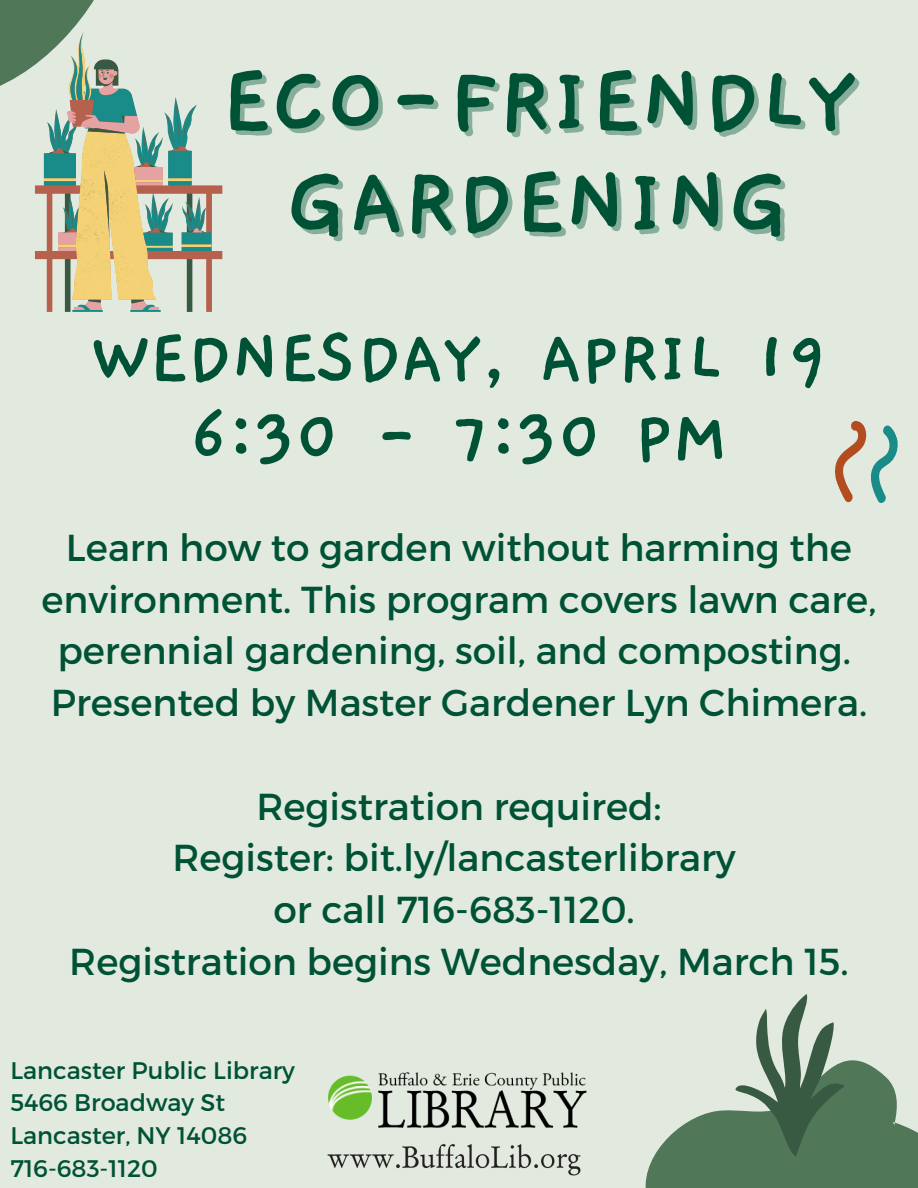
<style>
.page{position:relative;width:918px;height:1188px;background:#e2eadf}
.page>*{position:absolute;margin:0;border:0;box-sizing:border-box;transform-origin:0 0}
.t1{font:700 102px/101.2px "Gaegu";color:#005236;text-align:center}
.t2{font:700 79.2px/78.6px "Gaegu";letter-spacing:-.01em;color:#005236;text-align:center}
.t3{font:37.5px/51.8px "Montserrat";color:#005236;text-align:center}
.t4{font:24px/32.7px "Montserrat";color:#005236}
</style>
<div class="page">
<svg style="left:645px;top:1060px;width:273px;height:128px;fill:#517759"></svg>
<svg style="left:0;top:0;width:222px;height:312px"></svg>
<svg style="left:735px;top:994px;width:110px;height:163px"></svg>
<svg style="left:835px;top:421px;width:63px;height:82px"></svg>
<img style="left:327px;top:1143px;width:254px;height:33px">
<img style="left:328px;top:1072px;width:259px;height:56px">
<h1 class="t1" style="left:220px;top:51px;width:637px">ECO-FRIENDLY<br>GARDENING</h1>
<h2 class="t2" style="left:90px;top:320px;width:740px">WEDNESDAY, APRIL 19<br>6:30 - 7:30 PM</h2>
<p class="t3" style="left:42px;top:520px;width:836px">Learn how to garden without harming the environment. This program covers lawn care, perennial gardening, soil, and composting.<br>Presented by Master Gardener Lyn Chimera.</p>
<p class="t3" style="left:69px;top:779px;width:781px">Registration required:<br>Register: bit.ly/lancasterlibrary<br>or call 716-683-1120.<br>Registration begins Wednesday, March 15.</p>
<p class="t4" style="left:10px;top:1053px;width:286px">Lancaster Public Library<br>5466 Broadway St<br>Lancaster, NY 14086<br>716-683-1120</p>
</div>
